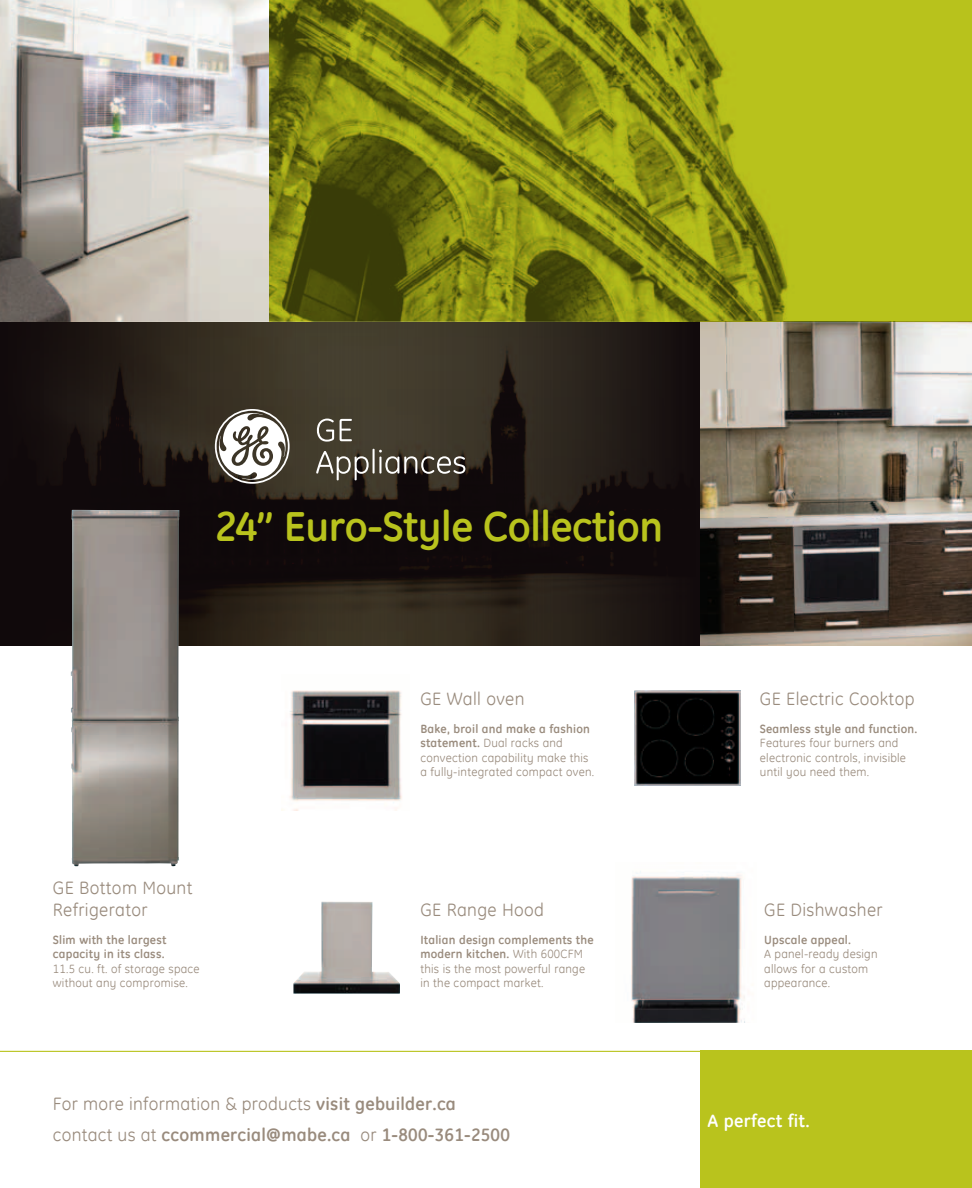
<style>
.page{position:relative;width:972px;height:1188px;background:#fff}
.page>*{position:absolute;margin:0;border:0;box-sizing:border-box;transform-origin:0 0}
.t1{font:700 42.15px "GE Inspira";letter-spacing:-.01em;color:#b9c31d}
.t2{font:700 18px/31.5px "GE Inspira";letter-spacing:.015em;color:#998b7d}
.t3{font:18px/21.6px "GE Inspira";letter-spacing:.02em;color:#998b7d}
.t4{font:700 18px "GE Inspira";letter-spacing:.02em;color:#fff}
.t5{font:12px/14.4px "GE Inspira";letter-spacing:.02em;color:#998b7d}
.s1{font-weight:700}
.s2{font-weight:400}
</style>
<div class="page">
<img style="left:0;top:0;width:972px;height:646px">
<div style="left:701px;top:1051px;width:271px;height:137px;background:#b9c31d"></div>
<hr style="left:0;top:1051px;width:972px;height:1px;background:#b9c31d">
<svg style="left:269px;top:0;width:703px;height:322px;background:#8d9415"></svg>
<svg style="left:215px;top:409px;width:75px;height:75px"></svg>
<svg style="left:317px;top:419px;width:17px;height:23px"></svg>
<svg style="left:340px;top:419px;width:12px;height:22px"></svg>
<svg style="left:316px;top:451px;width:53px;height:29px;background:#686357"></svg>
<hr style="left:373px;top:449px;width:2px;height:25px;background:#fff">
<svg style="left:379px;top:450px;width:86px;height:24px;background:#645e55"></svg>
<img style="left:71px;top:510px;width:108px;height:357px">
<img style="left:281px;top:690px;width:121px;height:120px">
<img style="left:634px;top:690px;width:107px;height:95px">
<img style="left:631px;top:871px;width:114px;height:152px">
<img style="left:293px;top:902px;width:107px;height:92px">
<p class="t1" style="left:215px;top:499px;width:450px">24” Euro-Style Collection</p>
<p class="t3" style="left:53px;top:877px;width:141px">GE Bottom Mount<br>Refrigerator</p>
<p class="t5" style="left:53px;top:932px;width:148px"><span class="s1">Slim with the largest capacity in its class.<br></span>11.5 cu. ft. of storage space without any compromise.</p>
<p class="t3" style="left:420px;top:688px;width:106px">GE Wall oven</p>
<p class="t5" style="left:420px;top:721px;width:175px"><span class="s1">Bake, broil and make a fashion statement.</span> Dual racks and convection capability make this a fully-integrated compact oven.</p>
<p class="t3" style="left:420px;top:898px;width:125px">GE Range Hood</p>
<p class="t5" style="left:420px;top:932px;width:175px"><span class="s1">Italian design complements the modern kitchen.</span> With 600CFM this is the most powerful range in the compact market.</p>
<p class="t2" style="left:53px;top:1087px;width:459px"><span class="s2">For more information &amp; products</span> visit gebuilder.ca <span class="s2">contact us at</span> ccommercial@mabe.ca <span class="s2">or</span> 1-800-361-2500</p>
<p class="t3" style="left:760px;top:688px;width:156px">GE Electric Cooktop</p>
<p class="t5" style="left:760px;top:721px;width:159px"><span class="s1">Seamless style and function.<br></span>Features four burners and electronic controls, invisible until you need them.</p>
<p class="t3" style="left:764px;top:898px;width:120px">GE Dishwasher</p>
<p class="t5" style="left:764px;top:932px;width:115px"><span class="s1">Upscale appeal.<br></span>A panel-ready design allows for a custom appearance.</p>
<p class="t4" style="left:708px;top:1109px;width:104px">A perfect fit.</p>
</div>
